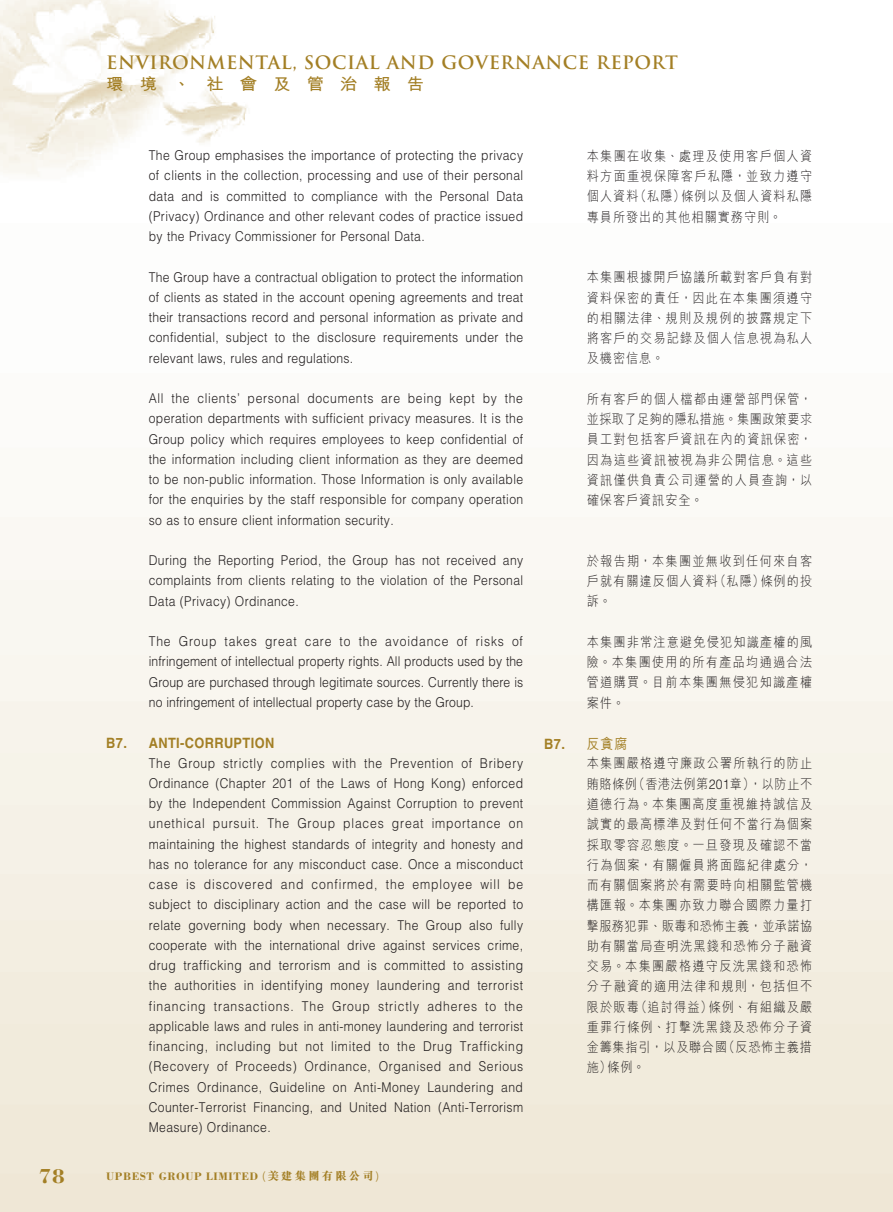
<style>
.page{position:relative;width:893px;height:1212px;background:#fff}
.page>*{position:absolute;margin:0;border:0;box-sizing:border-box;transform-origin:0 0}
.t1{font:700 21px "Bodoni Std";color:#a37f25}
.t2{font:700 18px "Trajan Pro";letter-spacing:.03em;color:#a37f25}
.t3{font:700 16.5px "M Hei HK";letter-spacing:.93em;color:#a37f25;scale:1.05 1}
.t4{font:700 14.25px "Helvetica LT Std";letter-spacing:.03em;color:#a37f25;scale:.9 1}
.t5{font:300 13.5px/20.2px "Helvetica LT Std";letter-spacing:.03em;color:#231f20;text-align:justify;scale:.9 1}
.t6{font:300 13.5px/20.2px "M Hei HK";letter-spacing:.105em;color:#231f20;text-align:justify;scale:.9 1}
.t7{font:700 11.25px "Bodoni Std";letter-spacing:.05em;color:#a37f25}
.s1{font-family:"M Sung HK";font-weight:800}
.s2{font-family:"M Hei HK";font-weight:500}
.s3{font-family:"Helvetica LT Std"}
</style>
<div class="page">
<h2 class="t2" style="left:106px;top:51px;width:573px">ENVIRONMENTAL, SOCIAL AND GOVERNANCE REPORT</h2>
<p class="t3" style="left:106px;top:72px;width:304px">環境、社會及管治報告</p>
<p class="t5" style="left:149px;top:145px;width:417px">The Group emphasises the importance of protecting the privacy of clients in the collection, processing and use of their personal data and is committed to compliance with the Personal Data (Privacy) Ordinance and other relevant codes of practice issued by the Privacy Commissioner for Personal Data.</p>
<p class="t5" style="left:149px;top:266px;width:417px">The Group have a contractual obligation to protect the information of clients as stated in the account opening agreements and treat their transactions record and personal information as private and confidential, subject to the disclosure requirements under the relevant laws, rules and regulations.</p>
<p class="t5" style="left:149px;top:388px;width:417px">All the clients’ personal documents are being kept by the operation departments with sufficient privacy measures. It is the Group policy which requires employees to keep confidential of the information including client information as they are deemed to be non-public information. Those Information is only available for the enquiries by the staff responsible for company operation so as to ensure client information security.</p>
<p class="t5" style="left:149px;top:550px;width:417px">During the Reporting Period, the Group has not received any complaints from clients relating to the violation of the Personal Data (Privacy) Ordinance.</p>
<p class="t5" style="left:149px;top:631px;width:417px">The Group takes great care to the avoidance of risks of infringement of intellectual property rights. All products used by the Group are purchased through legitimate sources. Currently there is no infringement of intellectual property case by the Group.</p>
<p class="t4" style="left:106px;top:734px;width:188px">B7. ANTI-CORRUPTION</p>
<p class="t5" style="left:149px;top:752px;width:417px">The Group strictly complies with the Prevention of Bribery Ordinance (Chapter 201 of the Laws of Hong Kong) enforced by the Independent Commission Against Corruption to prevent unethical pursuit. The Group places great importance on maintaining the highest standards of integrity and honesty and has no tolerance for any misconduct case. Once a misconduct case is discovered and confirmed, the employee will be subject to disciplinary action and the case will be reported to relate governing body when necessary. The Group also fully cooperate with the international drive against services crime, drug trafficking and terrorism and is committed to assisting the authorities in identifying money laundering and terrorist financing transactions. The Group strictly adheres to the applicable laws and rules in anti-money laundering and terrorist financing, including but not limited to the Drug Trafficking (Recovery of Proceeds) Ordinance, Organised and Serious Crimes Ordinance, Guideline on Anti-Money Laundering and Counter-Terrorist Financing, and United Nation (Anti-Terrorism Measure) Ordinance.</p>
<h1 class="t1" style="left:39px;top:1163px;width:28px">78</h1>
<p class="t7" style="left:106px;top:1169px;width:274px">UPBEST GROUP LIMITED <span class="s1">( 美建集團有限公司 )</span></p>
<p class="t6" style="left:587px;top:145px;width:252px">本集團在收集、處理及使用客戶個人資料方面重視保障客戶私隱，並致力遵守個人資料（私隱）條例以及個人資料私隱專員所發出的其他相關實務守則。</p>
<p class="t6" style="left:587px;top:267px;width:252px">本集團根據開戶協議所載對客戶負有對資料保密的責任，因此在本集團須遵守的相關法律、規則及規例的披露規定下將客戶的交易記錄及個人信息視為私人及機密信息。</p>
<p class="t6" style="left:587px;top:388px;width:252px">所有客戶的個人檔都由運營部門保管，並採取了足夠的隱私措施。集團政策要求員工對包括客戶資訊在內的資訊保密，因為這些資訊被視為非公開信息。這些資訊僅供負責公司運營的人員查詢，以確保客戶資訊安全。</p>
<p class="t6" style="left:587px;top:550px;width:252px">於報告期，本集團並無收到任何來自客戶就有關違反個人資料（私隱）條例的投訴。</p>
<p class="t6" style="left:587px;top:631px;width:252px">本集團非常注意避免侵犯知識產權的風險。本集團使用的所有產品均通過合法管道購買。目前本集團無侵犯知識產權案件。</p>
<p class="t4" style="left:544px;top:735px;width:94px">B7. <span class="s2">反貪腐</span></p>
<p class="t6" style="left:587px;top:753px;width:252px">本集團嚴格遵守廉政公署所執行的防止賄賂條例（香港法例第<span class="s3">201</span>章），以防止不道德行為。本集團高度重視維持誠信及誠實的最高標準及對任何不當行為個案採取零容忍態度。一旦發現及確認不當行為個案，有關僱員將面臨紀律處分，而有關個案將於有需要時向相關監管機構匯報。本集團亦致力聯合國際力量打擊服務犯罪、販毒和恐怖主義，並承諾協助有關當局查明洗黑錢和恐怖分子融資交易。本集團嚴格遵守反洗黑錢和恐怖分子融資的適用法律和規則，包括但不限於販毒（追討得益）條例、有組織及嚴重罪行條例、打擊洗黑錢及恐佈分子資金籌集指引，以及聯合國（反恐怖主義措施）條例。</p>
</div>
